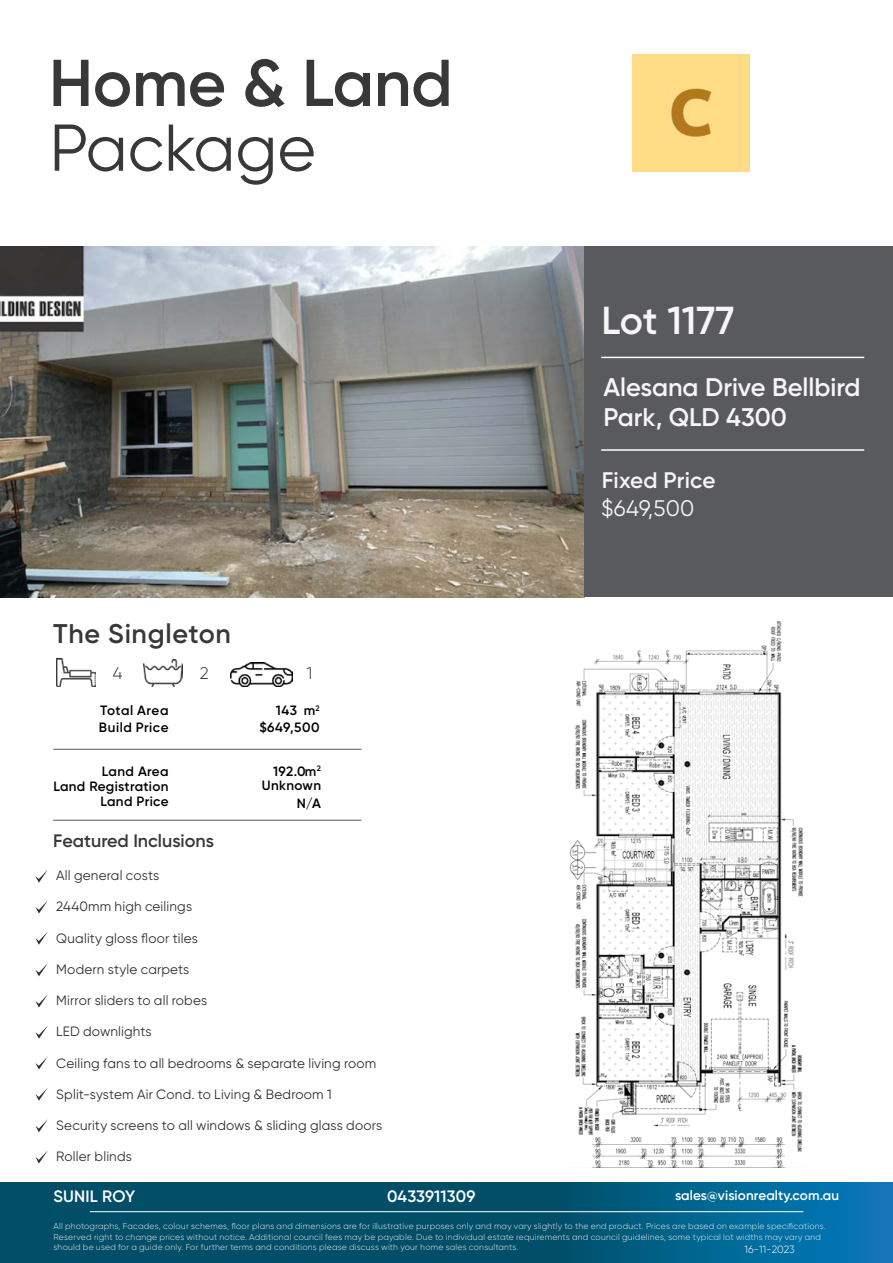
<style>
.page{position:relative;width:893px;height:1263px;background:#fff}
.page>*{position:absolute;margin:0;border:0;box-sizing:border-box;transform-origin:0 0}
.t1{font:600 66px "Gilroy";letter-spacing:-.005em;color:#383838}
.t2{font:66px "Gilroy";color:#383838}
.t3{font:600 39px "Gilroy";color:#f7f5f5}
.t4{font:600 27px "Gilroy";letter-spacing:.025em;color:#383838}
.t5{font:600 25.5px/30.6px "Gilroy";color:#f7f5f5}
.t6{font:600 22.5px "Gilroy";letter-spacing:.01em;color:#f7f5f5}
.t7{font:22.5px "Gilroy";letter-spacing:.005em;color:#f7f5f5}
.t8{font:600 18px "Gilroy";color:#383838}
.t9{font:300 16.8px "Gilroy";color:#31302f}
.t10{font:600 16.5px "Gilroy";letter-spacing:.01em;color:#fff}
.t11{font:13.5px "Gilroy";letter-spacing:.015em;color:#31302f}
.t12{font:600 13.5px/15px "Gilroy";letter-spacing:.025em;color:#000101;text-align:right}
.t13{font:600 13.5px "Gilroy";letter-spacing:.01em;color:#fff}
.t14{font:300 10.5px "Gilroy";letter-spacing:-.01em;color:#fff}
.t15{font:300 8.55px/10.2px "Gilroy";letter-spacing:.025em;color:#e8ebeb}
</style>
<div class="page">
<svg style="left:0;top:1182px;width:893px;height:81px;background:#015778"></svg>
<img style="left:0;top:247px;width:585px;height:350px">
<div style="left:585px;top:247px;width:308px;height:350px;background:#585a5d"></div>
<svg style="left:35px;top:870px;width:13px;height:13px"></svg>
<svg style="left:35px;top:900px;width:13px;height:13px"></svg>
<svg style="left:35px;top:932px;width:13px;height:13px"></svg>
<svg style="left:35px;top:963px;width:13px;height:13px"></svg>
<svg style="left:35px;top:994px;width:13px;height:13px"></svg>
<svg style="left:35px;top:1026px;width:13px;height:13px"></svg>
<svg style="left:35px;top:1056px;width:13px;height:13px"></svg>
<svg style="left:35px;top:1088px;width:13px;height:13px"></svg>
<svg style="left:35px;top:1119px;width:13px;height:13px"></svg>
<svg style="left:35px;top:1150px;width:13px;height:13px"></svg>
<hr style="left:601px;top:449px;width:263px;height:2px;background:#fff">
<hr style="left:601px;top:357px;width:263px;height:1px;background:#fff">
<img style="left:569px;top:620px;width:234px;height:547px">
<hr style="left:53px;top:820px;width:308px;height:1px;background:#585a5d">
<img style="left:143px;top:659px;width:39px;height:27px">
<img style="left:56px;top:658px;width:40px;height:28px">
<img style="left:230px;top:662px;width:63px;height:24px">
<hr style="left:53px;top:749px;width:308px;height:1px;background:#585a5d">
<img style="left:633px;top:54px;width:116px;height:117px">
<hr style="left:90px;top:1211px;width:713px;height:1px;background:#fff">
<h1 class="t1" style="left:49px;top:42px;width:405px">Home &amp; Land</h1>
<h1 class="t2" style="left:49px;top:107px;width:268px">Package</h1>
<h3 class="t4" style="left:53px;top:617px;width:179px">The Singleton</h3>
<h3 class="t9" style="left:113px;top:662px;width:11px">4</h3>
<h3 class="t9" style="left:200px;top:662px;width:10px">2</h3>
<h3 class="t9" style="left:307px;top:662px;width:7px">1</h3>
<h3 class="t12" style="left:100px;top:703px;width:70px">Total Area</h3>
<h3 class="t12" style="left:276px;top:703px;width:45px">143 m<sup>2</sup></h3>
<h3 class="t12" style="left:99px;top:719px;width:71px">Build Price</h3>
<h3 class="t12" style="left:259px;top:719px;width:62px">$649,500</h3>
<h3 class="t12" style="left:53px;top:764px;width:117px">Land Area<br>Land Registration<br>Land Price</h3>
<h3 class="t8" style="left:53px;top:829px;width:162px">Featured Inclusions</h3>
<h3 class="t12" style="left:273px;top:764px;width:49px">192.0m<sup>2</sup></h3>
<h3 class="t12" style="left:262px;top:778px;width:61px">Unknown</h3>
<h3 class="t12" style="left:297px;top:796px;width:26px">N/A</h3>
<h3 class="t11" style="left:56px;top:867px;width:104px">All general costs</h3>
<h3 class="t11" style="left:56px;top:898px;width:137px">2440mm high ceilings</h3>
<h3 class="t11" style="left:56px;top:930px;width:143px">Quality gloss floor tiles</h3>
<h3 class="t11" style="left:56px;top:961px;width:135px">Modern style carpets</h3>
<h3 class="t11" style="left:56px;top:992px;width:152px">Mirror sliders to all robes</h3>
<h3 class="t11" style="left:56px;top:1023px;width:97px">LED downlights</h3>
<h3 class="t11" style="left:56px;top:1054px;width:321px">Ceiling fans to all bedrooms &amp; separate living room</h3>
<h3 class="t11" style="left:56px;top:1086px;width:277px">Split-system Air Cond. to Living &amp; Bedroom 1</h3>
<h3 class="t11" style="left:56px;top:1117px;width:327px">Security screens to all windows &amp; sliding glass doors</h3>
<h3 class="t11" style="left:56px;top:1148px;width:77px">Roller blinds</h3>
<h2 class="t3" style="left:601px;top:296px;width:135px">Lot 1177</h2>
<h3 class="t5" style="left:604px;top:371px;width:259px">Alesana Drive Bellbird<br>Park, QLD 4300</h3>
<h3 class="t6" style="left:602px;top:466px;width:115px">Fixed Price</h3>
<h3 class="t7" style="left:601px;top:494px;width:95px">$649,500</h3>
<h3 class="t10" style="left:53px;top:1186px;width:83px">SUNIL ROY</h3>
<h3 class="t10" style="left:387px;top:1186px;width:90px">0433911309</h3>
<h3 class="t13" style="left:675px;top:1186px;width:166px">sales@visionrealty.com.au</h3>
<p class="t15" style="left:53px;top:1221px;width:774px">All photographs, Facades, colour schemes, floor plans and dimensions are for illustrative purposes only and may vary slightly to the end product. Prices are based on example specifications.<br>Reserved right to change prices without notice. Additional council fees may be payable. Due to individual estate requirements and council guidelines, some typical lot widths may vary and should be used for a guide only. For further terms and conditions please discuss with your home sales consultants.</p>
<p class="t14" style="left:744px;top:1243px;width:52px">16-11-2023</p>
</div>
